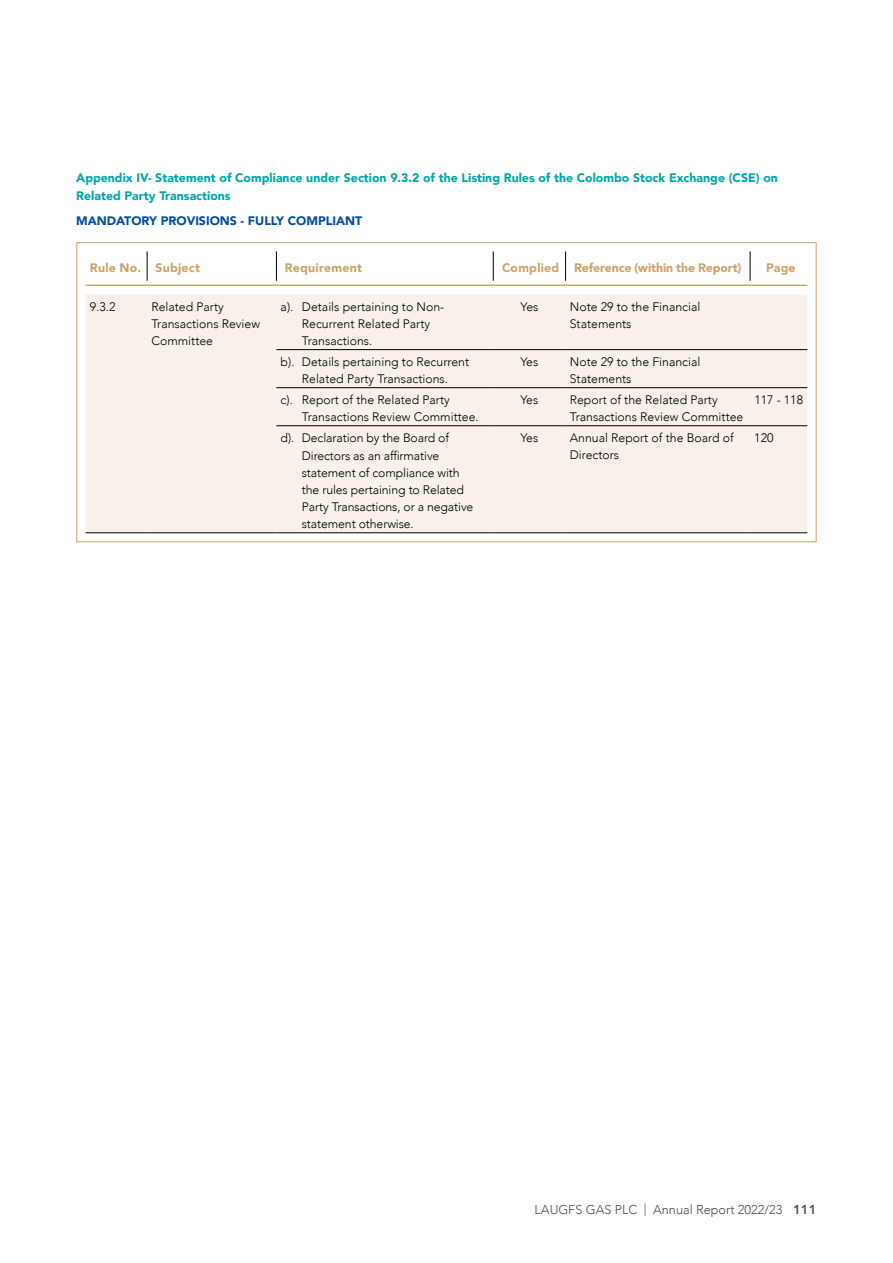
<style>
.page{position:relative;width:893px;height:1263px;background:#fff}
.page>*{position:absolute;margin:0;border:0;box-sizing:border-box;transform-origin:0 0}
.t1{font:300 12.75px "Avenir";color:#4d4d4f}
.t2{font:300 12.3px/17.2px "Avenir";color:#000}
.t3{font:900 12.3px/17.2px "Avenir";color:#00a7ab}
.t4{font:900 12.3px "Avenir";color:#034ea2}
.t5{font:900 12.3px "Avenir";letter-spacing:-.01em;color:#cda368}
.t6{font:900 12.3px "Avenir";letter-spacing:.015em;color:#cda368}
.s1{font-family:"Avenir Next";font-weight:600}
</style>
<div class="page">
<div style="left:86px;top:294px;width:721px;height:238px;background:#f7f1e9"></div>
<hr style="left:147px;top:251px;width:1px;height:30px;background:#000">
<hr style="left:276px;top:251px;width:1px;height:30px;background:#000">
<hr style="left:493px;top:251px;width:1px;height:30px;background:#000">
<hr style="left:565px;top:251px;width:1px;height:30px;background:#000">
<hr style="left:750px;top:251px;width:1px;height:30px;background:#000">
<hr style="left:86px;top:285px;width:61px;height:1px;background:#cda368">
<hr style="left:147px;top:285px;width:129px;height:1px;background:#cda368">
<hr style="left:276px;top:285px;width:217px;height:1px;background:#cda368">
<hr style="left:493px;top:285px;width:73px;height:1px;background:#cda368">
<hr style="left:566px;top:285px;width:184px;height:1px;background:#cda368">
<hr style="left:750px;top:285px;width:57px;height:1px;background:#cda368">
<hr style="left:276px;top:349px;width:217px;height:1px;background:#000">
<hr style="left:493px;top:349px;width:73px;height:1px;background:#000">
<hr style="left:566px;top:349px;width:184px;height:1px;background:#000">
<hr style="left:750px;top:349px;width:57px;height:1px;background:#000">
<hr style="left:276px;top:387px;width:217px;height:1px;background:#000">
<hr style="left:493px;top:387px;width:73px;height:1px;background:#000">
<hr style="left:566px;top:387px;width:184px;height:1px;background:#000">
<hr style="left:750px;top:387px;width:57px;height:1px;background:#000">
<hr style="left:276px;top:425px;width:217px;height:1px;background:#000">
<hr style="left:493px;top:425px;width:73px;height:1px;background:#000">
<hr style="left:566px;top:425px;width:184px;height:1px;background:#000">
<hr style="left:750px;top:425px;width:57px;height:1px;background:#000">
<hr style="left:86px;top:532px;width:61px;height:1px;background:#000">
<hr style="left:147px;top:532px;width:129px;height:1px;background:#000">
<hr style="left:276px;top:532px;width:217px;height:1px;background:#000">
<hr style="left:493px;top:532px;width:73px;height:1px;background:#000">
<hr style="left:566px;top:532px;width:184px;height:1px;background:#000">
<hr style="left:750px;top:532px;width:57px;height:1px;background:#000">
<p class="t3" style="left:76px;top:169px;width:703px">Appendix IV- Statement of Compliance under Section 9.3.2 of the Listing Rules of the Colombo Stock Exchange (CSE) on<br>Related Party Transactions</p>
<p class="t4" style="left:76px;top:211px;width:288px">MANDATORY PROVISIONS - FULLY COMPLIANT</p>
<p class="t6" style="left:90px;top:257px;width:112px">Rule No. Subject</p>
<p class="t6" style="left:285px;top:257px;width:79px">Requirement</p>
<p class="t5" style="left:502px;top:257px;width:241px">Complied Reference (within the Report)</p>
<p class="t6" style="left:766px;top:257px;width:31px">Page</p>
<p class="t2" style="left:90px;top:298px;width:27px">9.3.2</p>
<p class="t2" style="left:151px;top:298px;width:110px">Related Party<br>Transactions Review<br>Committee</p>
<p class="t2" style="left:302px;top:298px;width:144px;text-indent:-21px">a). Details pertaining to Non-<br>Recurrent Related Party<br>Transactions.</p>
<p class="t2" style="left:520px;top:298px;width:20px">Yes</p>
<p class="t2" style="left:570px;top:298px;width:132px">Note 29 to the Financial<br>Statements</p>
<p class="t2" style="left:281px;top:353px;width:190px;text-align:center">b). Details pertaining to Recurrent<br>Related Party Transactions.</p>
<p class="t2" style="left:520px;top:353px;width:20px">Yes</p>
<p class="t2" style="left:570px;top:353px;width:132px">Note 29 to the Financial<br>Statements</p>
<p class="t2" style="left:302px;top:391px;width:178px;text-indent:-21px">c). Report of the Related Party<br>Transactions Review Committee.</p>
<p class="t2" style="left:520px;top:391px;width:20px">Yes</p>
<p class="t2" style="left:570px;top:391px;width:175px">Report of the Related Party<br>Transactions Review Committee</p>
<p class="t2" style="left:754px;top:391px;width:50px">117 - 118</p>
<p class="t2" style="left:302px;top:429px;width:173px;text-indent:-21px">d). Declaration by the Board of<br>Directors as an affirmative statement of compliance with the rules pertaining to Related<br>Party Transactions, or a negative statement otherwise.</p>
<p class="t2" style="left:520px;top:429px;width:20px">Yes</p>
<p class="t2" style="left:570px;top:429px;width:165px">Annual Report of the Board of<br>Directors</p>
<p class="t2" style="left:754px;top:429px;width:21px">120</p>
<p class="t1" style="left:535px;top:1202px;width:283px">LAUGFS GAS PLC | Annual Report 2022/23 <span class="s1">111</span></p>
</div>
